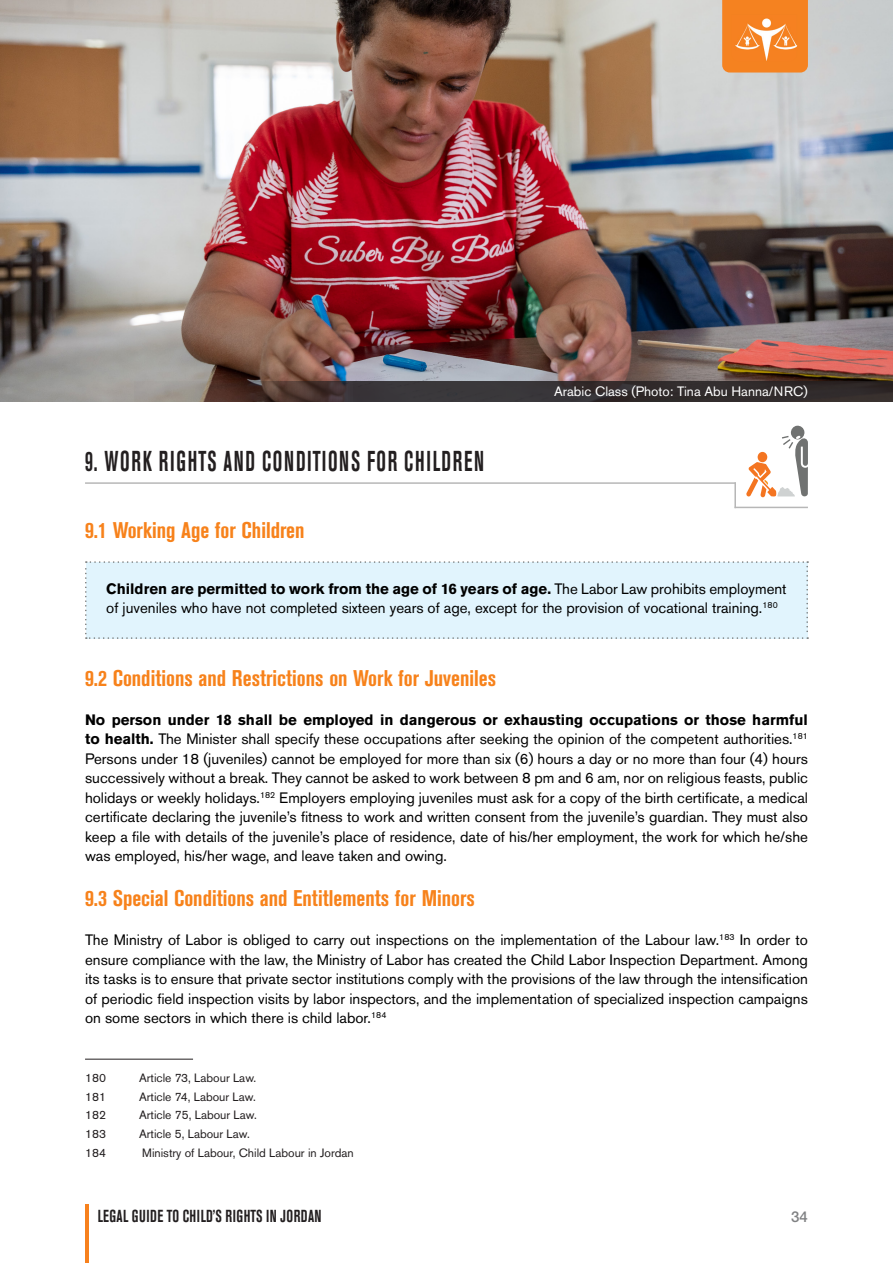
<style>
.page{position:relative;width:893px;height:1263px;background:#fff}
.page>*{position:absolute;margin:0;border:0;box-sizing:border-box;transform-origin:0 0}
.t1{font:700 condensed 28.5px "Akzidenz Grotesk BE";letter-spacing:.085em;color:#231f20;scale:.7 1}
.t2{font:700 condensed 22.5px "Akzidenz Grotesk BE";color:#f7821b}
.t3{font:700 condensed 17.25px "Akzidenz Grotesk BE";letter-spacing:.035em;color:#231f20;scale:.81 1}
.t4{font:15px/19.5px "Akzidenz Grotesk Std";color:#000;text-align:justify}
.t5{font:500 15px "Helvetica Neue";color:#808183}
.t6{font:13.5px "Akzidenz Grotesk Std";color:#fff}
.fooooooot{font:12px "Akzidenz Grotesk Std";color:#231f20}
.s1{font-weight:700}
</style>
<div class="page">
<hr style="left:85px;top:1205px;width:3px;height:58px;background:#f7811d">
<div style="left:85px;top:561px;width:723px;height:78px;background:#e1f4fd"></div>
<hr style="left:85px;top:482px;width:651px;height:2px;background:#b7b7b7">
<hr style="left:735px;top:507px;width:73px;height:1px;background:#b7b7b7">
<hr style="left:734px;top:482px;width:2px;height:26px;background:#b7b7b7">
<hr style="left:85px;top:1059px;width:108px;height:1px;background:#231f20">
<svg style="left:746px;top:425px;width:62px;height:72px"></svg>
<img style="left:0;top:0;width:893px;height:402px">
<svg style="left:134px;top:381px;width:759px;height:21px;background:#423a39"></svg>
<div style="left:722px;top:0;width:86px;height:73px;background:#f58220"></div>
<img style="left:731px;top:14px;width:66px;height:47px">
<p class="t1" style="left:85px;top:445px;width:572px">9. WORK RIGHTS AND CONDITIONS FOR CHILDREN</p>
<p class="t2" style="left:85px;top:517px;width:221px">9.1 Working Age for Children</p>
<p class="t6" style="left:554px;top:383px;width:255px">Arabic Class (Photo: Tina Abu Hanna/NRC)</p>
<p class="t4" style="left:106px;top:579px;width:682px"><span class="s1">Children are permitted to work from the age of 16 years of age.</span> The Labor Law prohibits employment of juveniles who have not completed sixteen years of age, except for the provision of vocational training.<sup>180</sup></p>
<p class="t2" style="left:85px;top:666px;width:413px">9.2 Conditions and Restrictions on Work for Juveniles</p>
<p class="t4" style="left:85px;top:710px;width:724px"><span class="s1">No person under 18 shall be employed in dangerous or exhausting occupations or those harmful to health.</span> The Minister shall specify these occupations after seeking the opinion of the competent authorities.<sup>181<br></sup>Persons under 18 (juveniles) cannot be employed for more than six (6) hours a day or no more than four (4) hours successively without a break. They cannot be asked to work between 8 pm and 6 am, nor on religious feasts, public holidays or weekly holidays.<sup>182</sup> Employers employing juveniles must ask for a copy of the birth certificate, a medical certificate declaring the juvenile’s fitness to work and written consent from the juvenile’s guardian. They must also keep a file with details of the juvenile’s place of residence, date of his/her employment, the work for which he/she was employed, his/her wage, and leave taken and owing.</p>
<p class="t2" style="left:85px;top:886px;width:391px">9.3 Special Conditions and Entitlements for Minors</p>
<p class="t4" style="left:85px;top:930px;width:724px">The Ministry of Labor is obliged to carry out inspections on the implementation of the Labour law.<sup>183</sup> In order to ensure compliance with the law, the Ministry of Labor has created the Child Labor Inspection Department. Among its tasks is to ensure that private sector institutions comply with the provisions of the law through the intensification of periodic field inspection visits by labor inspectors, and the implementation of specialized inspection campaigns on some sectors in which there is child labor.<sup>184</sup></p>
<p class="fooooooot" style="left:85px;top:1071px;width:23px">180</p>
<p class="fooooooot" style="left:139px;top:1071px;width:119px">Article 73, Labour Law.</p>
<p class="fooooooot" style="left:85px;top:1089px;width:22px">181</p>
<p class="fooooooot" style="left:139px;top:1089px;width:118px">Article 74, Labour Law.</p>
<p class="fooooooot" style="left:85px;top:1108px;width:22px">182</p>
<p class="fooooooot" style="left:139px;top:1108px;width:119px">Article 75, Labour Law.</p>
<p class="fooooooot" style="left:85px;top:1127px;width:22px">183</p>
<p class="fooooooot" style="left:139px;top:1127px;width:112px">Article 5, Labour Law.</p>
<p class="fooooooot" style="left:85px;top:1145px;width:23px">184</p>
<p class="fooooooot" style="left:142px;top:1145px;width:213px">Ministry of Labour, Child Labour in Jordan</p>
<p class="t3" style="left:98px;top:1206px;width:278px">LEGAL GUIDE TO CHILD’S RIGHTS IN JORDAN</p>
<p class="t5" style="left:791px;top:1207px;width:18px">34</p>
</div>
